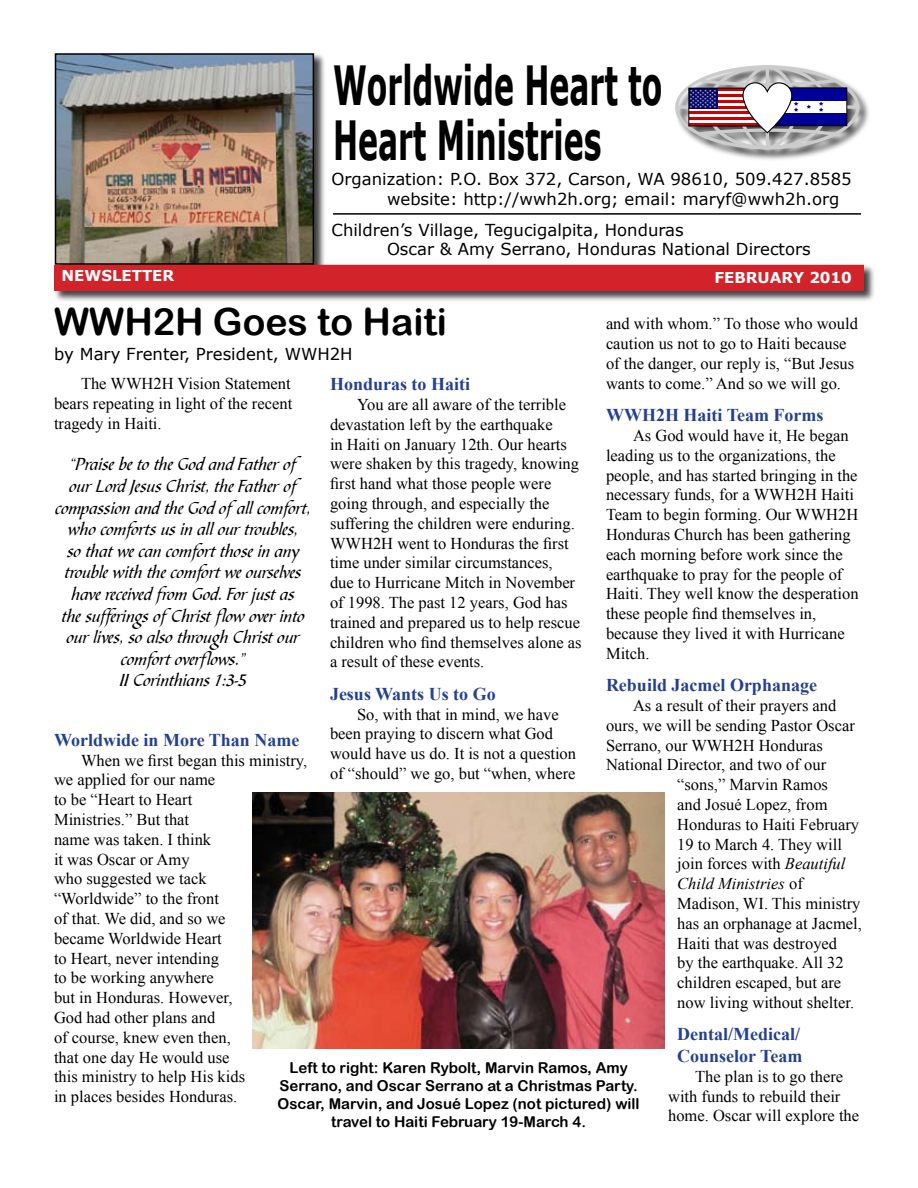
<style>
.page{position:relative;width:918px;height:1188px;background:#fff}
.page>*{position:absolute;margin:0;border:0;box-sizing:border-box;transform-origin:0 0}
.t1{font:700 54px/54.9px "Verdana";color:#000;scale:.56 1}
.t2{font:37.5px "Arial Rounded MT Bold";color:#000}
.t3{font:18px/21.6px "Bible Scr T";color:#000;text-align:center}
.t4{font:700 18px/21.6px "Times New Roman";color:#24408f}
.t5{font:16.5px/19.8px "Times New Roman";color:#000}
.t6{font:16.5px/19.8px "Verdana";color:#000}
.t7{font:italic 16.5px "Times New Roman";color:#000}
.t8{font:15px/18px "Arial Rounded MT Bold";color:#000;text-align:center}
.t9{font:700 15px "Verdana";color:#fff}
.s1{font-style:italic}
.s2{font-style:normal}
</style>
<div class="page">
<div style="left:673px;top:63px;width:199px;height:99px;background:#000;opacity:.75"></div>
<div style="left:675px;top:65px;width:184px;height:84px;border:3px solid #ccc;border-radius:50%"></div>
<hr style="left:766px;top:67px;width:3px;height:81px;background:#ccc">
<svg style="left:676px;top:105px;width:183px;height:4px"></svg>
<div style="left:771px;top:88px;width:76px;height:38px;background:#fff"></div>
<div style="left:771px;top:88px;width:76px;height:12px;background:#009"></div>
<div style="left:771px;top:113px;width:76px;height:13px;background:#009"></div>
<div style="left:771px;top:88px;width:76px;height:38px;border:1px solid #020202"></div>
<div style="left:53px;top:52px;width:274px;height:225px;background:#000;opacity:.75"></div>
<img style="left:58px;top:56px;width:253px;height:206px">
<div style="left:55px;top:53px;width:259px;height:212px;border:2px solid #000"></div>
<hr style="left:333px;top:213px;width:528px;height:2px;background:#000">
<div style="left:52px;top:263px;width:824px;height:40px;background:#000;opacity:.75"></div>
<div style="left:55px;top:266px;width:808px;height:24px;background:#d2232a"></div>
<div style="left:54px;top:265px;width:810px;height:26px;border:2px solid #d2232a"></div>
<img style="left:253px;top:793px;width:411px;height:256px">
<svg style="left:690px;top:74px;width:149px;height:64px"></svg>
<h1 class="t1" style="left:333px;top:56px;width:590px">Worldwide Heart to<br>Heart Ministries</h1>
<p class="t6" style="left:387px;top:169px;width:466px;text-indent:-56px">Organization: P.O. Box 372, Carson, WA 98610, 509.427.8585 website: http://wwh2h.org; email: maryf@wwh2h.org</p>
<p class="t6" style="left:387px;top:219px;width:425px;text-indent:-56px">Children’s Village, Tegucigalpita, Honduras<br>Oscar &amp; Amy Serrano, Honduras National Directors</p>
<p class="t9" style="left:62px;top:266px;width:114px">NEWSLETTER</p>
<p class="t9" style="left:714px;top:268px;width:139px">FEBRUARY 2010</p>
<h2 class="t2" style="left:54px;top:299px;width:394px">WWH2H Goes to Haiti</h2>
<p class="t6" style="left:54px;top:344px;width:300px">by Mary Frenter, President, WWH2H</p>
<p class="t5" style="left:606px;top:314px;width:253px">and with whom.” To those who would caution us not to go to Haiti because of the danger, our reply is, “But Jesus wants to come.” And so we will go.</p>
<p class="t4" style="left:606px;top:404px;width:219px">WWH2H Haiti Team Forms</p>
<p class="t5" style="left:606px;top:425px;width:254px;text-indent:27px">As God would have it, He began leading us to the organizations, the people, and has started bringing in the necessary funds, for a WWH2H Haiti<br>Team to begin forming. Our WWH2H<br>Honduras Church has been gathering each morning before work since the earthquake to pray for the people of<br>Haiti. They well know the desperation these people find themselves in, because they lived it with Hurricane<br>Mitch.</p>
<p class="t4" style="left:606px;top:674px;width:213px">Rebuild Jacmel Orphanage</p>
<p class="t5" style="left:633px;top:695px;width:205px">As a result of their prayers and</p>
<p class="t5" style="left:606px;top:715px;width:250px">ours, we will be sending Pastor Oscar</p>
<p class="t5" style="left:606px;top:735px;width:218px">Serrano, our WWH2H Honduras</p>
<p class="t5" style="left:606px;top:755px;width:222px">National Director, and two of our</p>
<p class="t5" style="left:677px;top:775px;width:152px">“sons,” Marvin Ramos</p>
<p class="t5" style="left:677px;top:794px;width:152px">and Josué Lopez, from</p>
<p class="t5" style="left:677px;top:814px;width:183px">Honduras to Haiti February</p>
<p class="t5" style="left:677px;top:834px;width:166px">19 to March 4. They will</p>
<p class="t5" style="left:677px;top:854px;width:170px">join forces with <span class="s1">Beautiful</span></p>
<p class="t7" style="left:677px;top:872px;width:127px">Child Ministries <span class="s2">of</span></p>
<p class="t5" style="left:677px;top:893px;width:185px">Madison, WI. This ministry</p>
<p class="t5" style="left:677px;top:913px;width:186px">has an orphanage at Jacmel,</p>
<p class="t5" style="left:677px;top:933px;width:161px">Haiti that was destroyed</p>
<p class="t5" style="left:677px;top:953px;width:168px">by the earthquake. All 32</p>
<p class="t5" style="left:677px;top:973px;width:166px">children escaped, but are</p>
<p class="t5" style="left:677px;top:992px;width:178px">now living without shelter.</p>
<p class="t4" style="left:677px;top:1023px;width:127px">Dental/Medical/<br>Counselor Team</p>
<p class="t5" style="left:668px;top:1066px;width:193px;text-indent:27px">The plan is to go there with funds to rebuild their home. Oscar will explore the</p>
<p class="t4" style="left:330px;top:373px;width:142px">Honduras to Haiti</p>
<p class="t5" style="left:330px;top:394px;width:253px;text-indent:27px">You are all aware of the terrible devastation left by the earthquake<br>in Haiti on January 12th. Our hearts were shaken by this tragedy, knowing first hand what those people were going through, and especially the suffering the children were enduring.<br>WWH2H went to Honduras the first time under similar circumstances,<br>due to Hurricane Mitch in November of 1998. The past 12 years, God has trained and prepared us to help rescue children who find themselves alone as a result of these events.</p>
<p class="t4" style="left:330px;top:683px;width:167px">Jesus Wants Us to Go</p>
<p class="t5" style="left:330px;top:704px;width:248px;text-indent:27px">So, with that in mind, we have been praying to discern what God would have us do. It is not a question of “should” we go, but “when, where</p>
<p class="t5" style="left:54px;top:374px;width:240px;text-align:justify;text-indent:27px">The WWH2H Vision Statement bears repeating in light of the recent tragedy in Haiti.</p>
<p class="t3" style="left:55px;top:455px;width:257px">“Praise be to the God and Father of<br>our Lord Jesus Christ, the Father of compassion and the God of all comfort, who comforts us in all our troubles,<br>so that we can comfort those in any trouble with the comfort we ourselves have received from God. For just as<br>the sufferings of Christ flow over into our lives, so also through Christ our comfort overflows.”<br>II Corinthians 1:3-5</p>
<p class="t4" style="left:54px;top:729px;width:247px">Worldwide in More Than Name</p>
<p class="t5" style="left:54px;top:750px;width:255px;text-indent:27px">When we first began this ministry, we applied for our name<br>to be “Heart to Heart<br>Ministries.” But that<br>name was taken. I think<br>it was Oscar or Amy<br>who suggested we tack<br>“Worldwide” to the front<br>of that. We did, and so we<br>became Worldwide Heart<br>to Heart, never intending<br>to be working anywhere<br>but in Honduras. However,<br>God had other plans and<br>of course, knew even then,<br>that one day He would use<br>this ministry to help His kids<br>in places besides Honduras.</p>
<p class="t8" style="left:278px;top:1059px;width:364px">Left to right: Karen Rybolt, Marvin Ramos, Amy Serrano, and Oscar Serrano at a Christmas Party.<br>Oscar, Marvin, and Josué Lopez (not pictured) will travel to Haiti February 19-March 4.</p>
</div>
